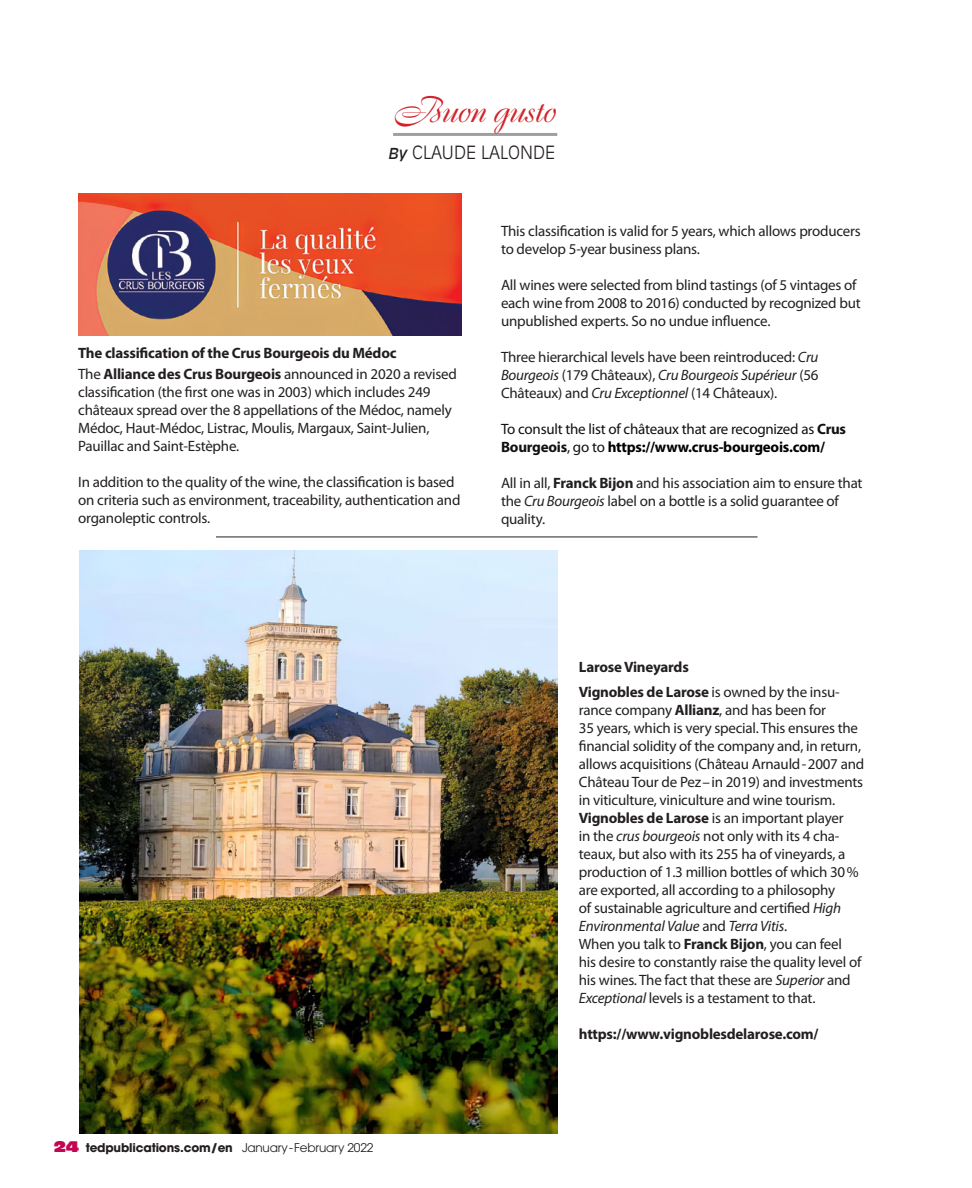
<style>
.page{position:relative;width:972px;height:1188px;background:#fff}
.page>*{position:absolute;margin:0;border:0;box-sizing:border-box;transform-origin:0 0}
.t1{font:36px "Boulevard";letter-spacing:-.02em;color:#d1232a}
.t2{font:300 18px "Antique Olive";color:#231f20}
.t3{font:15px/18px "Myriad Pro";letter-spacing:-.015em;color:#231f20}
.t4{font:700 15px/21.5px "Myriad Pro";letter-spacing:-.015em;color:#231f20}
.t5{font:15px/18px "Myriad Pro";letter-spacing:-.015em;color:#111}
.t6{font:700 12px "Avant Garde";letter-spacing:-.015em;color:#231f20}
.s1{font-weight:400;font-style:italic;font-size:15px}
.s2{font-weight:400}
.s3{font-style:italic}
.s4{font-weight:700}
.s5{font-weight:700;color:#000}
.s6{font-family:"Antique Olive Nord";font-weight:400;font-size:15px;color:#c30552}
</style>
<div class="page">
<hr style="left:216px;top:537px;width:542px;height:1px;background:#231f20">
<img style="left:78px;top:194px;width:384px;height:142px">
<img style="left:80px;top:551px;width:477px;height:583px">
<hr style="left:393px;top:133px;width:164px;height:3px;background:#231f20">
<h1 class="t1" style="left:393px;top:87px;width:164px">Buon gusto</h1>
<p class="t2" style="left:388px;top:141px;width:168px"><span class="s1">By</span> CLAUDE LALONDE</p>
<p class="t4" style="left:78px;top:341px;width:380px">The classification of the Crus Bourgeois du Médoc<br><span class="s2">The</span> Alliance des Crus Bourgeois <span class="s2">announced in 2020 a revised</span></p>
<p class="t3" style="left:78px;top:383px;width:375px">classification (the first one was in 2003) which includes 249 châteaux spread over the 8 appellations of the Médoc, namely Médoc, Haut-Médoc, Listrac, Moulis, Margaux, Saint-Julien, Pauillac and Saint-Estèphe.</p>
<p class="t3" style="left:78px;top:473px;width:384px">In addition to the quality of the wine, the classification is based on criteria such as environment, traceability, authentication and organoleptic controls.</p>
<p class="t3" style="left:501px;top:222px;width:361px">This classification is valid for 5 years, which allows producers to develop 5-year business plans.</p>
<p class="t3" style="left:501px;top:276px;width:361px">All wines were selected from blind tastings (of 5 vintages of each wine from 2008 to 2016) conducted by recognized but unpublished experts. So no undue influence.</p>
<p class="t3" style="left:501px;top:348px;width:319px;text-align:justify">Three hierarchical levels have been reintroduced: <span class="s3">Cru Bourgeois</span> (179 Châteaux), <span class="s3">Cru Bourgeois Supérieur</span> (56<br>Châteaux) and <span class="s3">Cru Exceptionnel</span> (14 Châteaux).</p>
<p class="t5" style="left:501px;top:420px;width:347px">To consult the list of châteaux that are recognized as <span class="s4">Crus<br>Bourgeois</span>, go to <span class="s5">https://www.crus-bourgeois.com/</span></p>
<p class="t3" style="left:501px;top:474px;width:363px">All in all, <span class="s4">Franck Bijon</span> and his association aim to ensure that the <span class="s3">Cru Bourgeois</span> label on a bottle is a solid guarantee of quality.</p>
<p class="t6" style="left:54px;top:1140px;width:321px"><span class="s6">24</span> tedpublications.com/en <span class="s2">January-February 2022</span></p>
<p class="t4" style="left:579px;top:654px;width:262px;line-height:24.8px">Larose Vineyards<br>Vignobles de Larose <span class="s2">is owned by the insu-</span></p>
<p class="t3" style="left:579px;top:701px;width:287px">rance company <span class="s4">Allianz</span>, and has been for<br>35 years, which is very special. This ensures the financial solidity of the company and, in return, allows acquisitions (Château Arnauld-2007 and Château Tour de Pez–in 2019) and investments in viticulture, viniculture and wine tourism.<br><span class="s4">Vignobles de Larose</span> is an important player<br>in the <span class="s3">crus bourgeois</span> not only with its 4 cha&shy;teaux, but also with its 255 ha of vineyards, a production of 1.3 million bottles of which 30% are exported, all according to a philosophy<br>of sustainable agriculture and certified <span class="s3">High Environmental Value</span> and <span class="s3">Terra Vitis</span>.<br>When you talk to <span class="s4">Franck Bijon</span>, you can feel<br>his desire to constantly raise the quality level of his wines. The fact that these are <span class="s3">Superior</span> and <span class="s3">Exceptional</span> levels is a testament to that.</p>
<p class="t4" style="left:579px;top:1023px;width:241px">https://www.vignoblesdelarose.com/</p>
</div>
